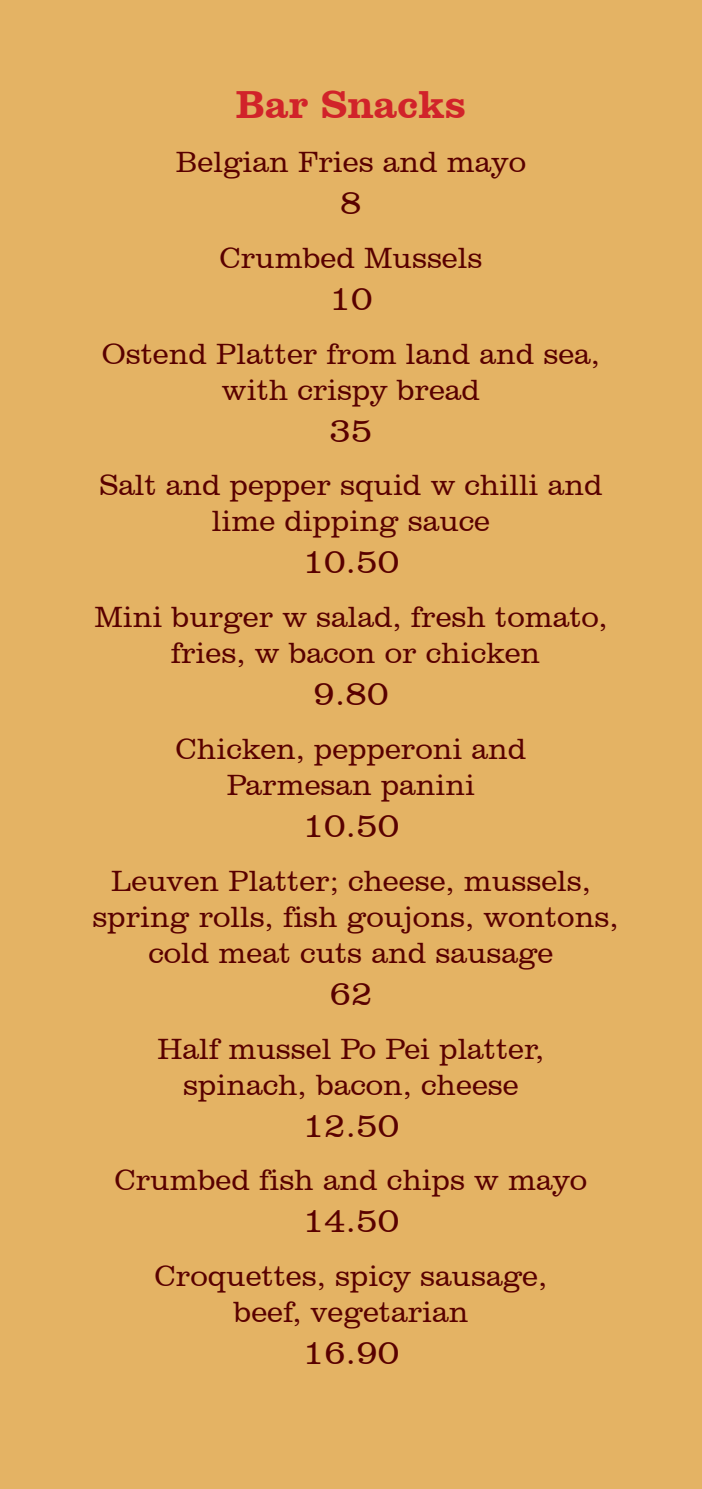
<style>
.page{position:relative;width:702px;height:1489px;background:#fff}
.page>*{position:absolute;margin:0;border:0;box-sizing:border-box;transform-origin:0 0}
.t1{font:800 40px "Clarendon BT";color:#d1232a}
.t2{font:300 35px "Clarendon BT";color:#590000}
.t3{font:300 30px/36px "Clarendon BT";color:#590000;text-align:center}
</style>
<div class="page">
<div style="left:0;top:0;width:702px;height:1488px;background:#e4b364"></div>
<h1 class="t1" style="left:236px;top:80px;width:232px">Bar Snacks</h1>
<p class="t3" style="left:176px;top:143px;width:351px">Belgian Fries and mayo</p>
<p class="t2" style="left:340px;top:181px;width:23px">8</p>
<p class="t3" style="left:219px;top:239px;width:264px">Crumbed Mussels</p>
<p class="t2" style="left:329px;top:277px;width:44px">10</p>
<p class="t3" style="left:102px;top:335px;width:499px">Ostend Platter from land and sea, with crispy bread</p>
<p class="t2" style="left:329px;top:408px;width:44px">35</p>
<p class="t3" style="left:99px;top:466px;width:504px">Salt and pepper squid w chilli and lime dipping sauce</p>
<p class="t2" style="left:303px;top:540px;width:98px">10.50</p>
<p class="t3" style="left:94px;top:598px;width:514px">Mini burger w salad, fresh tomato, fries, w bacon or chicken</p>
<p class="t2" style="left:313px;top:672px;width:77px">9.80</p>
<p class="t3" style="left:176px;top:730px;width:352px">Chicken, pepperoni and<br>Parmesan panini</p>
<p class="t2" style="left:303px;top:803px;width:98px">10.50</p>
<p class="t3" style="left:93px;top:862px;width:527px">Leuven Platter; cheese, mussels, spring rolls, fish goujons, wontons, cold meat cuts and sausage</p>
<p class="t2" style="left:329px;top:971px;width:44px">62</p>
<p class="t3" style="left:158px;top:1029px;width:388px">Half mussel Po Pei platter, spinach, bacon, cheese</p>
<p class="t2" style="left:303px;top:1103px;width:98px">12.50</p>
<p class="t3" style="left:115px;top:1161px;width:474px">Crumbed fish and chips w mayo</p>
<p class="t2" style="left:303px;top:1199px;width:98px">14.50</p>
<p class="t3" style="left:155px;top:1257px;width:394px">Croquettes, spicy sausage, beef, vegetarian</p>
<p class="t2" style="left:303px;top:1330px;width:98px">16.90</p>
</div>
